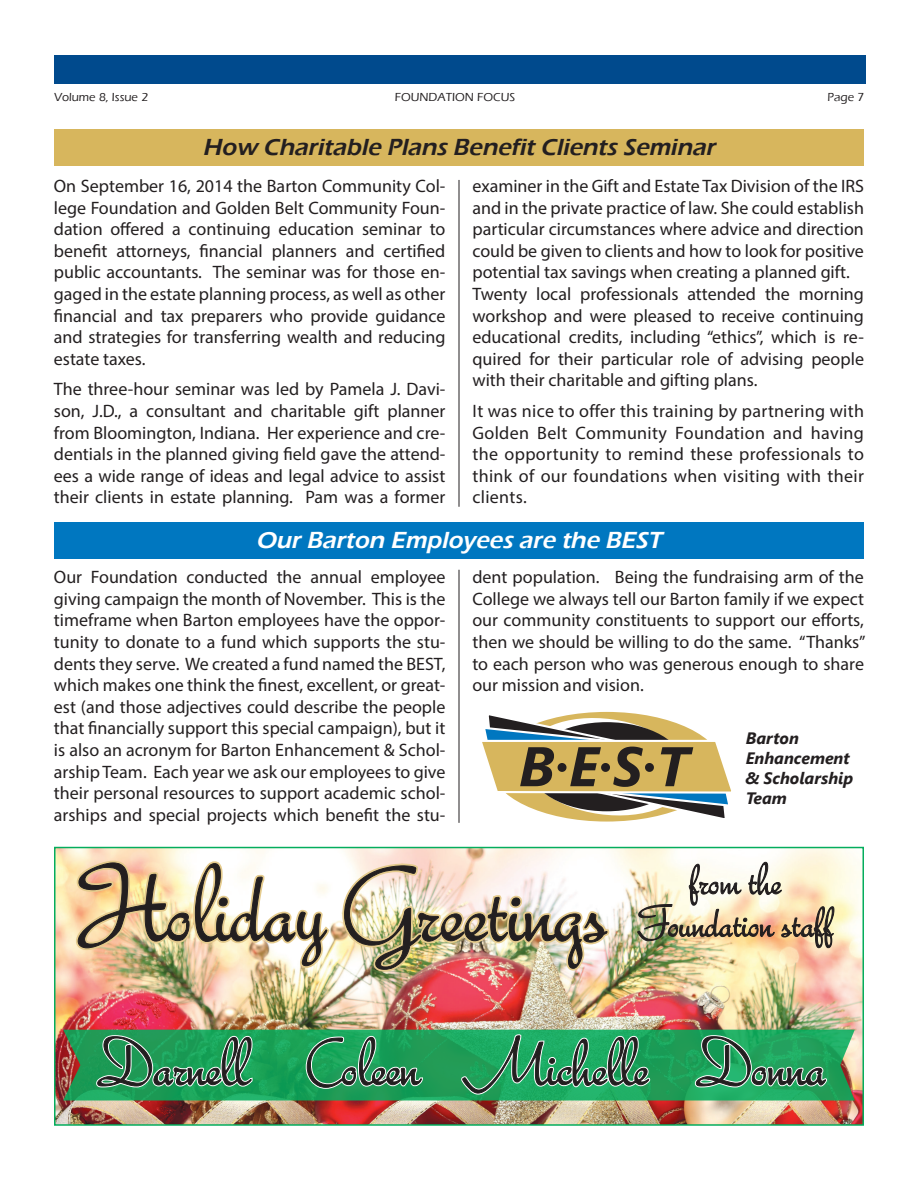
<style>
.page{position:relative;width:918px;height:1188px;background:#fff}
.page>*{position:absolute;margin:0;border:0;box-sizing:border-box;transform-origin:0 0}
.t1{font:italic 600 24px "Eras ITC";color:#231f20}
.t2{font:italic 600 24px "Eras ITC";color:#fff}
.t3{font:18px/21.6px "Myriad Pro";color:#231f20;text-align:justify}
.t4{font:italic 700 16.5px/19.8px "Segoe UI";color:#231f20}
.t5{font:500 12px "Eras ITC";color:#231f20}
</style>
<div class="page">
<div style="left:54px;top:130px;width:810px;height:36px;background:#d7b65d"></div>
<div style="left:54px;top:55px;width:811px;height:29px;background:#004a8d"></div>
<div style="left:54px;top:522px;width:810px;height:37px;background:#0077c0"></div>
<svg style="left:482px;top:711px;width:249px;height:111px"></svg>
<hr style="left:459px;top:570px;width:1px;height:253px;background:#231f20">
<hr style="left:459px;top:180px;width:1px;height:327px;background:#231f20">
<img style="left:57px;top:850px;width:804px;height:273px">
<div style="left:54px;top:847px;width:810px;height:279px;border:2px solid #04ad5d"></div>
<img style="left:637px;top:861px;width:198px;height:95px">
<svg style="left:73px;top:806px;width:539px;height:169px"></svg>
<img style="left:77px;top:862px;width:531px;height:108px">
<img style="left:63px;top:1030px;width:792px;height:71px">
<img style="left:94px;top:995px;width:735px;height:102px">
<svg style="left:97px;top:1035px;width:729px;height:59px;background:#319560"></svg>
<p class="t5" style="left:54px;top:90px;width:96px">Volume 8, Issue 2</p>
<p class="t5" style="left:395px;top:90px;width:122px">FOUNDATION FOCUS</p>
<p class="t5" style="left:828px;top:90px;width:38px">Page 7</p>
<h1 class="t1" style="left:203px;top:134px;width:518px">How Charitable Plans BenefitClients Seminar</h1>
<p class="t3" style="left:54px;top:175px;width:393px">On September 16, 2014 the Barton Community Col&shy;lege Foundation and Golden Belt Community Foun&shy;dation offered a continuing education seminar to benefit attorneys, financial planners and certified public accountants. The seminar was for those en&shy;gaged in the estate planning process, as well as other financial and tax preparers who provide guidance and strategies for transferring wealth and reducing estate taxes.</p>
<p class="t3" style="left:54px;top:378px;width:393px">The three-hour seminar was led by Pamela J. Davi&shy;son, J.D., a consultant and charitable gift planner from Bloomington, Indiana. Her experience and cre&shy;dentials in the planned giving field gave the attend&shy;ees a wide range of ideas and legal advice to assist their clients in estate planning. Pam was a former</p>
<p class="t3" style="left:472px;top:175px;width:393px;text-align:left">examiner in the Gift and Estate Tax Division of the IRS and in the private practice of law. She could establish particular circumstances where advice and direction could be given to clients and how to look for positive potential tax savings when creating a planned gift.<br>Twenty local professionals attended the morning workshop and were pleased to receive continuing educational credits, including “ethics”, which is re&shy;quired for their particular role of advising people with their charitable and gifting plans.</p>
<p class="t3" style="left:472px;top:400px;width:393px">It was nice to offer this training by partnering with Golden Belt Community Foundation and having the opportunity to remind these professionals to think of our foundations when visiting with their clients.</p>
<h1 class="t2" style="left:256px;top:526px;width:412px">Our Barton Employees are the BEST</h1>
<p class="t3" style="left:54px;top:566px;width:393px">Our Foundation conducted the annual employee giving campaign the month of November. This is the timeframe when Barton employees have the oppor&shy;tunity to donate to a fund which supports the stu&shy;dents they serve. We created a fund named the BEST, which makes one think the finest, excellent, or great&shy;est (and those adjectives could describe the people that financially support this special campaign), but it is also an acronym for Barton Enhancement &amp; Schol&shy;arship Team. Each year we ask our employees to give their personal resources to support academic schol&shy;arships and special projects which benefit the stu-</p>
<p class="t3" style="left:472px;top:566px;width:395px">dent population. Being the fundraising arm of the College we always tell our Barton family if we expect our community constituents to support our efforts, then we should be willing to do the same. “Thanks” to each person who was generous enough to share our mission and vision.</p>
<p class="t4" style="left:746px;top:727px;width:109px">Barton<br>Enhancement &amp; Scholarship<br>Team</p>
</div>
